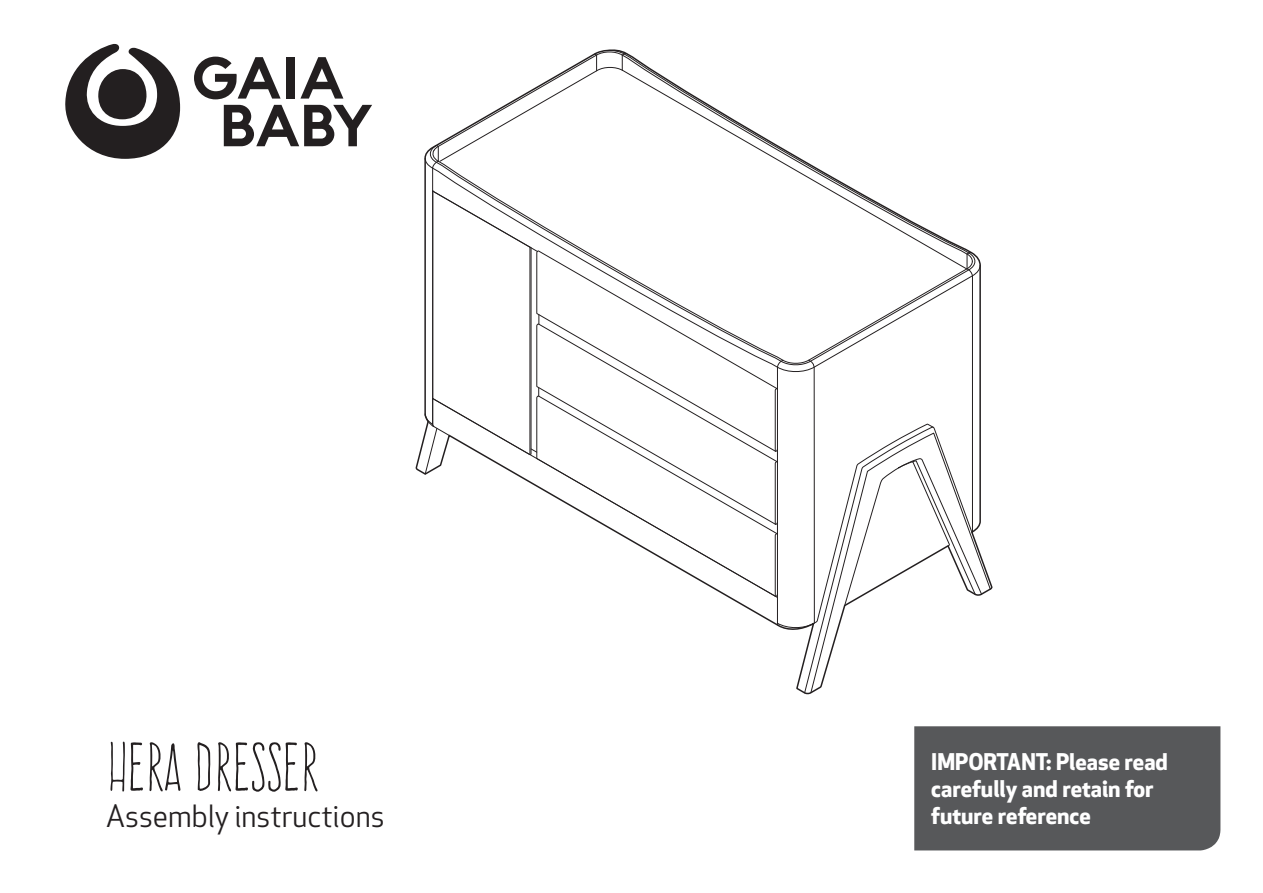
<style>
.page{position:relative;width:1263px;height:893px;background:#fff}
.page>*{position:absolute;margin:0;border:0;box-sizing:border-box;transform-origin:0 0}
.t1{font:60px "Frente H1";color:#231f20}
.t2{font:30px "Apex New";color:#231f20}
.t3{font:700 22.5px/27px "Apex New";color:#fff}
</style>
<div class="page">
<div style="left:914px;top:726px;width:306px;height:124px;background:#57585a"></div>
<svg style="left:425px;top:190px;width:111px;height:284px"></svg>
<hr style="left:530px;top:247px;width:1px;height:207px;background:#231f20">
<svg style="left:536px;top:270px;width:177px;height:53px"></svg>
<svg style="left:603px;top:525px;width:172px;height:72px"></svg>
<svg style="left:536px;top:323px;width:239px;height:202px"></svg>
<svg style="left:775px;top:251px;width:207px;height:442px"></svg>
<svg style="left:439px;top:65px;width:528px;height:205px"></svg>
<svg style="left:65px;top:43px;width:115px;height:116px"></svg>
<div style="left:286px;top:57px;width:9px;height:42px;background:#231f20"></div>
<svg style="left:300px;top:57px;width:43px;height:42px"></svg>
<svg style="left:224px;top:105px;width:148px;height:41px"></svg>
<svg style="left:194px;top:57px;width:87px;height:42px"></svg>
<p class="t1" style="left:106px;top:733px;width:214px">HERA DRESSER</p>
<p class="t2" style="left:106px;top:797px;width:280px">Assembly instructions</p>
<p class="t3" style="left:931px;top:747px;width:238px">IMPORTANT: Please read carefully and retain for future reference</p>
</div>
